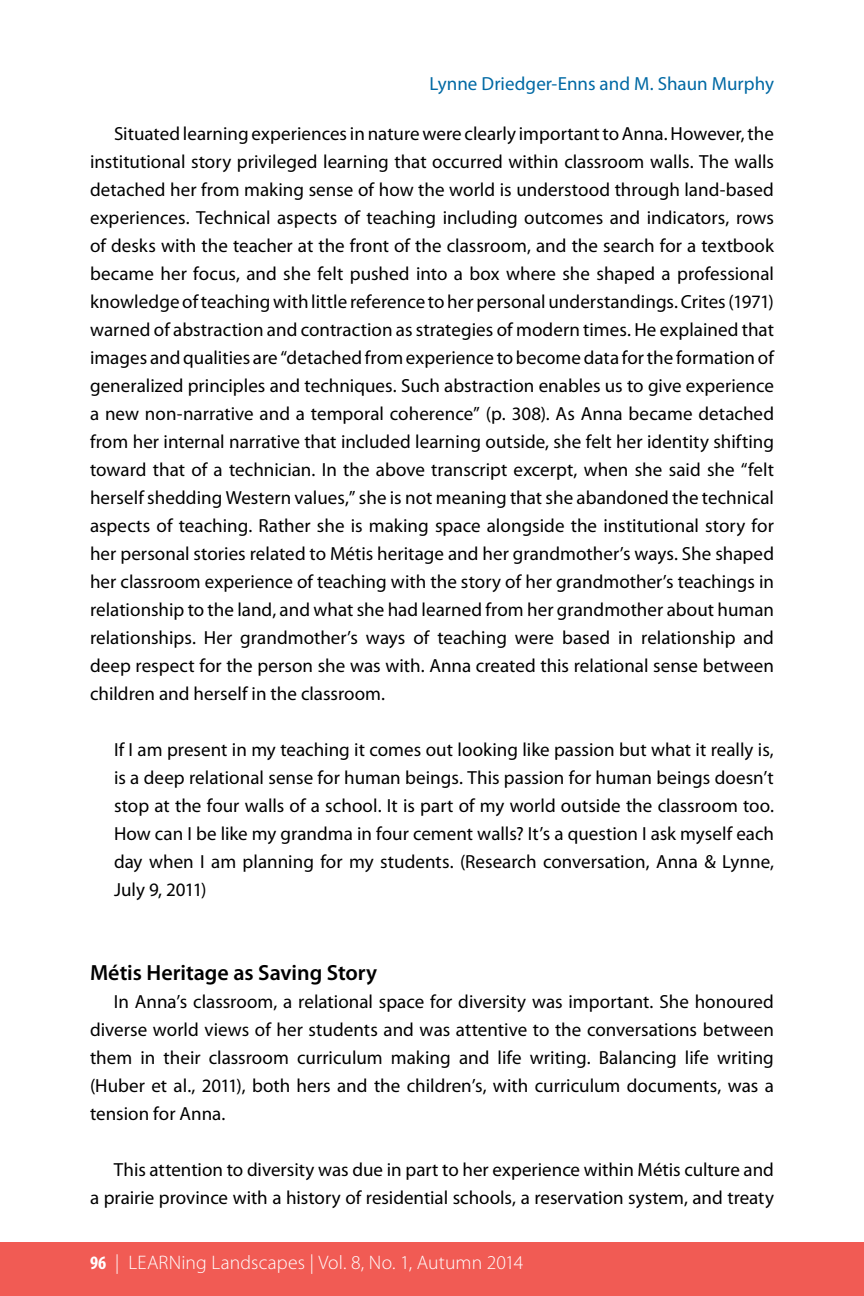
<style>
.page{position:relative;width:864px;height:1296px;background:#fff}
.page>*{position:absolute;margin:0;border:0;box-sizing:border-box;transform-origin:0 0}
.t1{font:600 22px "Myriad Pro";color:#000}
.t2{font:300 19.6px "Myriad Pro";letter-spacing:.005em;color:#fff}
.t3{font:19px/28px "Myriad Pro";color:#000;text-align:justify}
.t4{font:19px "Myriad Pro";color:#0069a4}
.s1{font-weight:700;font-stretch:condensed;font-size:19px}
</style>
<div class="page">
<div style="left:0;top:1242px;width:864px;height:54px;background:#f15b54"></div>
<p class="t4" style="left:430px;top:73px;width:346px">Lynne Driedger-Enns and M. Shaun Murphy</p>
<p class="t3" style="left:90px;top:120px;width:686px;text-indent:24px">Situated learning experiences in nature were clearly important to Anna. However, the institutional story privileged learning that occurred within classroom walls. The walls detached her from making sense of how the world is understood through land-based experiences. Technical aspects of teaching including outcomes and indicators, rows of desks with the teacher at the front of the classroom, and the search for a textbook became her focus, and she felt pushed into a box where she shaped a professional knowledge of teaching with little reference to her personal understandings. Crites (1971) warned of abstraction and contraction as strategies of modern times. He explained that images and qualities are “detached from experience to become data for the formation of generalized principles and techniques. Such abstraction enables us to give experience a new non-narrative and a temporal coherence” (p. 308). As Anna became detached from her internal narrative that included learning outside, she felt her identity shifting toward that of a technician. In the above transcript excerpt, when she said she “felt herself shedding Western values,” she is not meaning that she abandoned the technical aspects of teaching. Rather she is making space alongside the institutional story for her personal stories related to Métis heritage and her grandmother’s ways. She shaped her classroom experience of teaching with the story of her grandmother’s teachings in relationship to the land, and what she had learned from her grandmother about human relationships. Her grandmother’s ways of teaching were based in relationship and deep respect for the person she was with. Anna created this relational sense between children and herself in the classroom.</p>
<p class="t3" style="left:114px;top:736px;width:662px">If I am present in my teaching it comes out looking like passion but what it really is, is a deep relational sense for human beings. This passion for human beings doesn’t stop at the four walls of a school. It is part of my world outside the classroom too.<br>How can I be like my grandma in four cement walls? It’s a question I ask myself each day when I am planning for my students. (Research conversation, Anna &amp; Lynne, July 9, 2011)</p>
<p class="t1" style="left:90px;top:961px;width:289px">Métis Heritage as Saving Story</p>
<p class="t3" style="left:90px;top:988px;width:686px;text-indent:24px">In Anna’s classroom, a relational space for diversity was important. She honoured diverse world views of her students and was attentive to the conversations between them in their classroom curriculum making and life writing. Balancing life writing (Huber et al., 2011), both hers and the children’s, with curriculum documents, was a tension for Anna.</p>
<p class="t3" style="left:90px;top:1156px;width:686px;text-align:right">This attention to diversity was due in part to her experience within Métis culture and<br>a prairie province with a history of residential schools, a reservation system, and treaty</p>
<p class="t2" style="left:90px;top:1252px;width:435px"><span class="s1">96</span> | LEARNing Landscapes | Vol. 8, No. 1, Autumn 2014</p>
</div>
